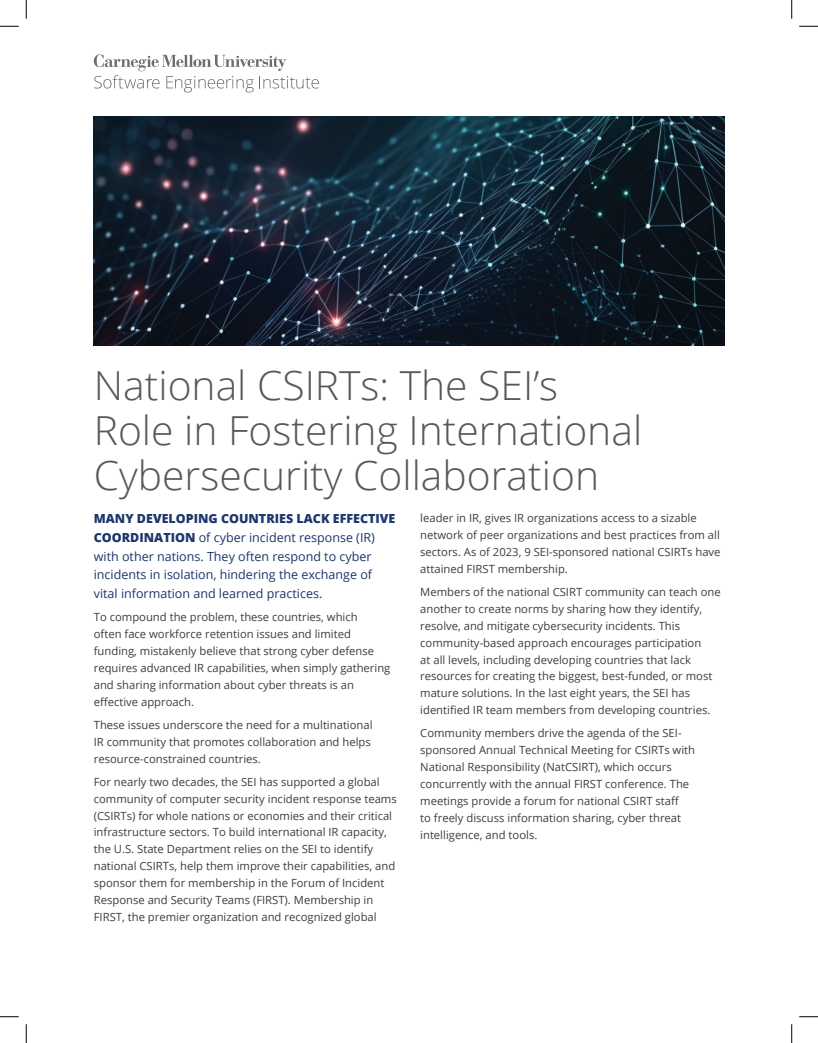
<style>
.page{position:relative;width:818px;height:1043px;background:#fff}
.page>*{position:absolute;margin:0;border:0;box-sizing:border-box;transform-origin:0 0}
.t1{font:300 40px/45px "Open Sans";color:#57585a}
.t2{font:12.5px/18.8px "Open Sans";color:#1d366c}
.t3{font:11.25px/16.9px "Open Sans";color:#3e3e3f}
.s1{font-weight:800}
</style>
<div class="page">
<svg style="left:94px;top:54px;width:225px;height:38px"></svg>
<img style="left:94px;top:116px;width:630px;height:229px">
<svg style="left:0;top:25px;width:19px;height:2px"></svg>
<svg style="left:799px;top:25px;width:19px;height:2px"></svg>
<svg style="left:0;top:1016px;width:19px;height:1px"></svg>
<svg style="left:799px;top:1016px;width:19px;height:1px"></svg>
<svg style="left:25px;top:0;width:2px;height:19px"></svg>
<svg style="left:25px;top:1024px;width:2px;height:18px"></svg>
<svg style="left:791px;top:0;width:1px;height:19px"></svg>
<svg style="left:791px;top:1024px;width:1px;height:18px"></svg>
<h1 class="t1" style="left:94px;top:362px;width:550px">National CSIRTs: The SEI’s<br>Role in Fostering International<br>Cybersecurity Collaboration</h1>
<p class="t3" style="left:420px;top:509px;width:302px">leader in IR, gives IR organizations access to a sizable network of peer organizations and best practices from all sectors. As of 2023, 9 SEI-sponsored national CSIRTs have attained FIRST membership.</p>
<p class="t3" style="left:420px;top:583px;width:302px">Members of the national CSIRT community can teach one another to create norms by sharing how they identify, resolve, and mitigate cybersecurity incidents. This community-based approach encourages participation<br>at all levels, including developing countries that lack resources for creating the biggest, best-funded, or most mature solutions. In the last eight years, the SEI has identified IR team members from developing countries.</p>
<p class="t3" style="left:420px;top:724px;width:276px">Community members drive the agenda of the SEI&shy;sponsored Annual Technical Meeting for CSIRTs with National Responsibility (NatCSIRT), which occurs concurrently with the annual FIRST conference. The meetings provide a forum for national CSIRT staff<br>to freely discuss information sharing, cyber threat intelligence, and tools.</p>
<p class="t2" style="left:94px;top:509px;width:303px"><span class="s1">MANY DEVELOPING COUNTRIES LACK EFFECTIVE COORDINATION</span> of cyber incident response (IR) with other nations. They often respond to cyber incidents in isolation, hindering the exchange of vital information and learned practices.</p>
<p class="t3" style="left:94px;top:608px;width:298px">To compound the problem, these countries, which<br>often face workforce retention issues and limited funding, mistakenly believe that strong cyber defense requires advanced IR capabilities, when simply gathering and sharing information about cyber threats is an effective approach.</p>
<p class="t3" style="left:94px;top:716px;width:280px">These issues underscore the need for a multinational<br>IR community that promotes collaboration and helps resource-constrained countries.</p>
<p class="t3" style="left:94px;top:773px;width:304px">For nearly two decades, the SEI has supported a global community of computer security incident response teams (CSIRTs) for whole nations or economies and their critical infrastructure sectors. To build international IR capacity, the U.S. State Department relies on the SEI to identify national CSIRTs, help them improve their capabilities, and sponsor them for membership in the Forum of Incident Response and Security Teams (FIRST). Membership in FIRST, the premier organization and recognized global</p>
</div>
